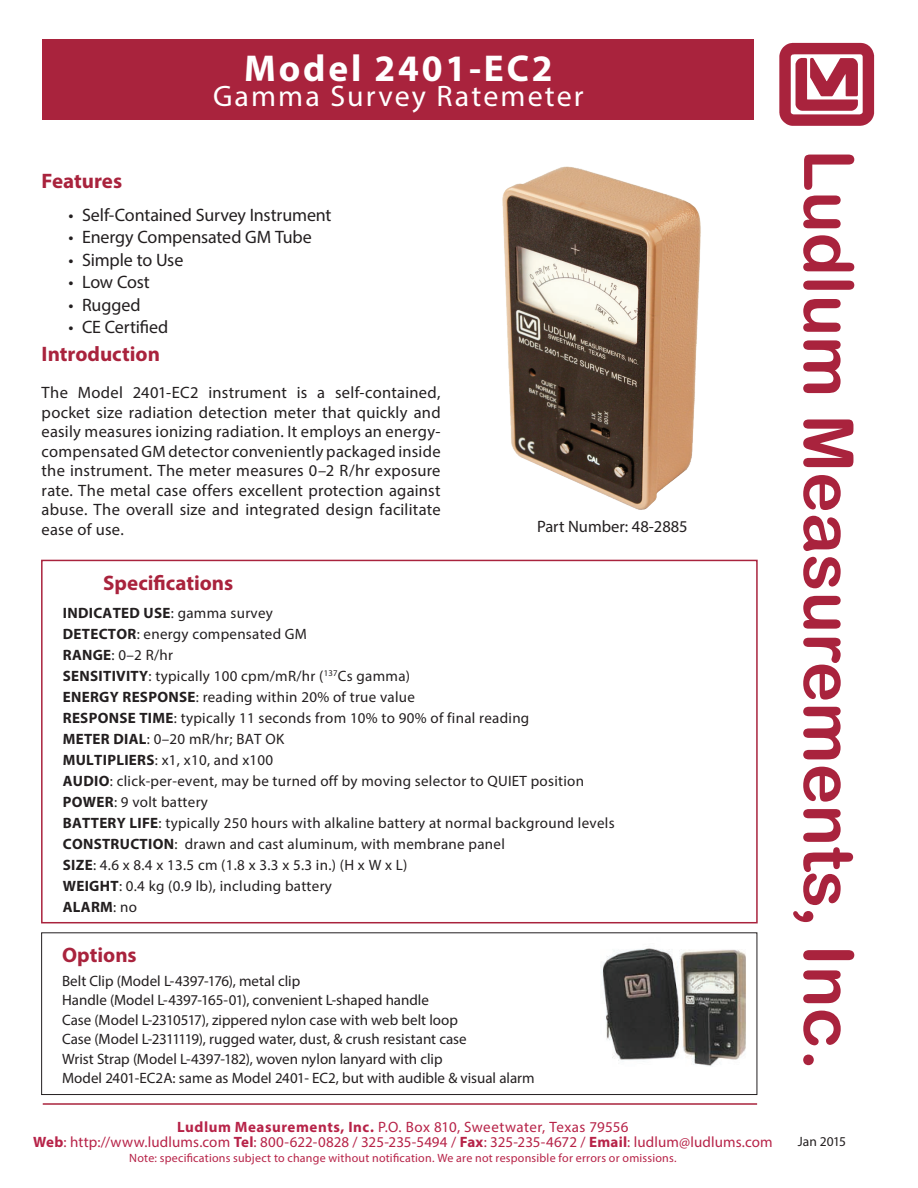
<style>
.page{position:relative;width:918px;height:1188px;background:#fff}
.page>*{position:absolute;margin:0;border:0;box-sizing:border-box;transform-origin:0 0}
.t1{font:69px "Arial Rounded MT Bold";color:#a9233d}
.t2{font:700 37.5px "Myriad Pro";letter-spacing:.075em;color:#fff}
.t3{font:29.7px "Myriad Pro";letter-spacing:.07em;color:#fff}
.t4{font:700 21px "Myriad Pro";color:#a9233d}
.t5{font:18px "Myriad Pro";letter-spacing:-.01em;color:#231f20}
.t6{font:16.5px/19.5px "Myriad Pro";letter-spacing:.01em;color:#231f20;text-align:justify}
.t7{font:15px/21px "Myriad Pro";letter-spacing:.02em;color:#231f20}
.t8{font:15px/19.5px "Myriad Pro";color:#231f20}
.t9{font:15px/15px "Myriad Pro";letter-spacing:.01em;color:#b72348;text-align:center}
.t10{font:13.5px "Myriad Pro";letter-spacing:-.005em;color:#231f20}
.t11{font:12px "Myriad Pro";letter-spacing:.02em;color:#b72348}
.s1{font-weight:700}
.s2{font-size:72px}
</style>
<div class="page">
<img style="left:779px;top:42px;width:96px;height:84px">
<hr style="left:43px;top:1103px;width:714px;height:2px;background:#a9233d">
<img style="left:502px;top:166px;width:199px;height:344px">
<div style="left:41px;top:560px;width:717px;height:363px;border:2px solid #a9233d"></div>
<div style="left:41px;top:933px;width:716px;height:162px;border:1px solid #231f20"></div>
<img style="left:602px;top:948px;width:144px;height:118px">
<div style="left:43px;top:39px;width:711px;height:81px;background:#a9233d"></div>
<h2 class="t2" style="left:244px;top:44px;width:310px">Model 2401-EC2</h2>
<h3 class="t3" style="left:213px;top:78px;width:372px">Gamma Survey Ratemeter</h3>
<h3 class="t4" style="left:42px;top:167px;width:82px">Features</h3>
<p class="t5" style="left:69px;top:203px;width:264px">• Self-Contained Survey Instrument</p>
<p class="t5" style="left:69px;top:226px;width:245px">• Energy Compensated GM Tube</p>
<p class="t5" style="left:69px;top:248px;width:116px">• Simple to Use</p>
<p class="t5" style="left:69px;top:271px;width:83px">• Low Cost</p>
<p class="t5" style="left:69px;top:293px;width:73px">• Rugged</p>
<p class="t5" style="left:69px;top:316px;width:101px">• CE Certified</p>
<h3 class="t4" style="left:42px;top:340px;width:120px">Introduction</h3>
<p class="t6" style="left:42px;top:383px;width:401px">The Model 2401-EC2 instrument is a self-contained, pocket size radiation detection meter that quickly and easily measures ionizing radiation. It employs an energy&shy;compensated GM detector conveniently packaged inside the instrument. The meter measures 0–2 R/hr exposure rate. The metal case offers excellent protection against abuse. The overall size and integrated design facilitate ease of use.</p>
<p class="t6" style="left:537px;top:516px;width:152px">Part Number: 48-2885</p>
<h3 class="t4" style="left:103px;top:569px;width:132px">Specifications</h3>
<p class="t7" style="left:63px;top:602px;width:553px"><span class="s1">INDICATED USE</span>: gamma survey<br><span class="s1">DETECTOR</span>: energy compensated GM<br><span class="s1">RANGE</span>: 0–2 R/hr<br><span class="s1">SENSITIVITY</span>: typically 100 cpm/mR/hr (<sup>137</sup>Cs gamma)<br><span class="s1">ENERGY RESPONSE</span>: reading within 20% of true value<br><span class="s1">RESPONSE TIME</span>: typically 11 seconds from 10% to 90% of final reading<br><span class="s1">METER DIAL</span>: 0–20 mR/hr; BAT OK<br><span class="s1">MULTIPLIERS</span>: x1, x10, and x100<br><span class="s1">AUDIO</span>: click-per-event, may be turned off by moving selector to QUIET position <span class="s1">POWER</span>: 9 volt battery<br><span class="s1">BATTERY LIFE</span>: typically 250 hours with alkaline battery at normal background levels <span class="s1">CONSTRUCTION</span>: drawn and cast aluminum, with membrane panel<br><span class="s1">SIZE</span>: 4.6 x 8.4 x 13.5 cm (1.8 x 3.3 x 5.3 in.) (H x W x L)<br><span class="s1">WEIGHT</span>: 0.4 kg (0.9 lb), including battery<br><span class="s1">ALARM</span>: no</p>
<h3 class="t4" style="left:62px;top:941px;width:76px">Options</h3>
<p class="t8" style="left:62px;top:970px;width:474px">Belt Clip (Model L-4397-176), metal clip<br>Handle (Model L-4397-165-01), convenient L-shaped handle<br>Case (Model L-2310517), zippered nylon case with web belt loop<br>Case (Model L-2311119), rugged water, dust, &amp; crush resistant case<br>Wrist Strap (Model L-4397-182), woven nylon lanyard with clip<br>Model 2401-EC2A: same as Model 2401- EC2, but with audible &amp; visual alarm</p>
<p class="t9" style="left:33px;top:1119px;width:741px"><span class="s1">Ludlum Measurements, Inc.</span> P.O. Box 810, Sweetwater, Texas 79556<br><span class="s1">Web</span>: http://www.ludlums.com <span class="s1">Tel</span>: 800-622-0828 / 325-235-5494 / <span class="s1">Fax</span>: 325-235-4672 / <span class="s1">Email</span>: ludlum@ludlums.com</p>
<p class="t11" style="left:129px;top:1150px;width:549px">Note: specifications subject to change without notification. We are not responsible for errors or omissions.</p>
<h1 class="t1" style="left:869px;top:149px;width:923px;rotate:90deg">Ludlum Measurements, Inc<span class="s2">.</span></h1>
<p class="t10" style="left:798px;top:1133px;width:50px">Jan 2015</p>
</div>
